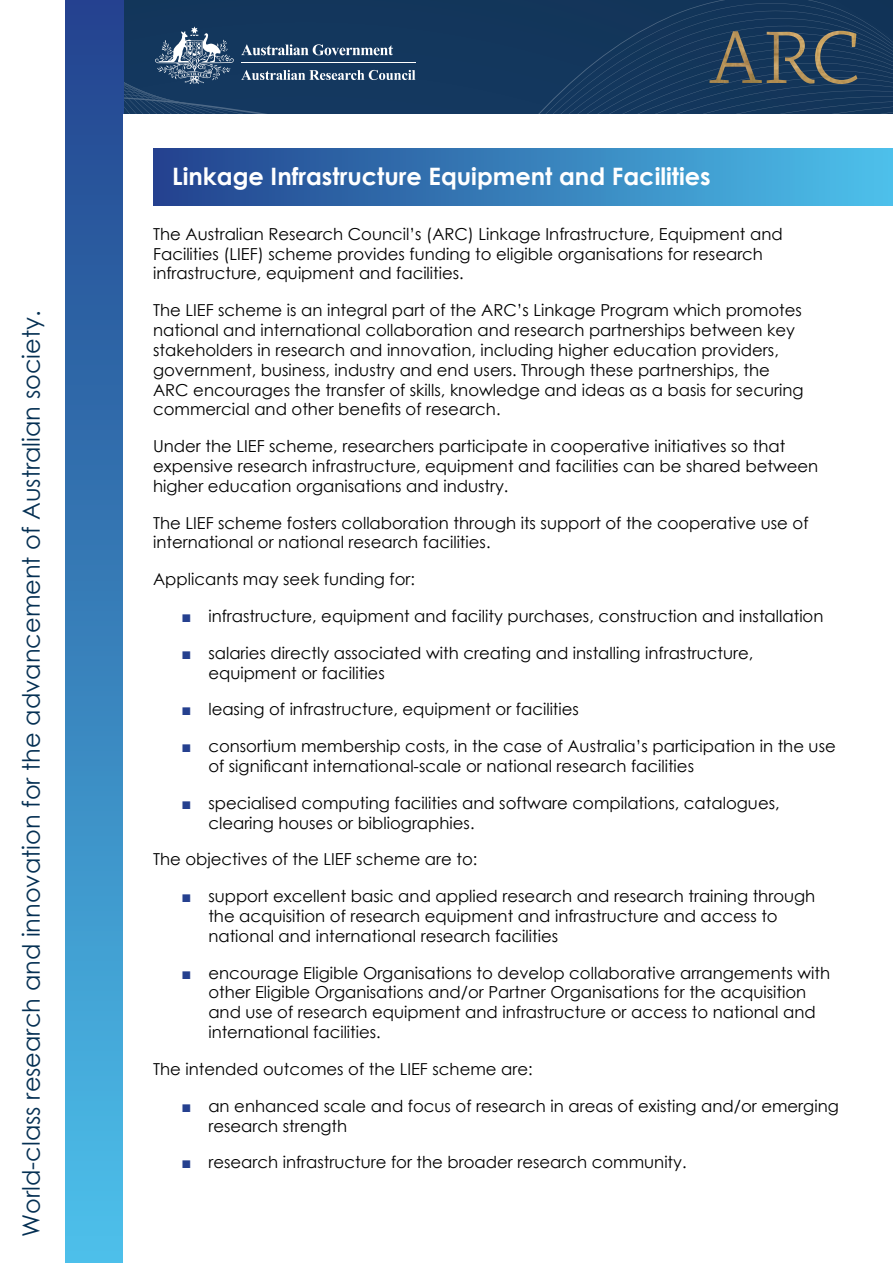
<style>
.page{position:relative;width:893px;height:1263px;background:#fff}
.page>*{position:absolute;margin:0;border:0;box-sizing:border-box;transform-origin:0 0}
.t1{font:24px "Century Gothic";color:#053053}
.t2{font:700 24px "Century Gothic";color:#fff}
.t3{font:16.5px/19.8px "Century Gothic";color:#000}
.s1{color:#25408f}
</style>
<div class="page">
<div style="left:123px;top:0;width:770px;height:114px;background:#13365c"></div>
<svg style="left:155px;top:26px;width:79px;height:58px;background:#486482"></svg>
<hr style="left:241px;top:62px;width:174px;height:1px;background:#fff">
<svg style="left:241px;top:70px;width:174px;height:10px;background:#657d96"></svg>
<svg style="left:241px;top:44px;width:152px;height:11px"></svg>
<div style="left:66px;top:0;width:57px;height:1263px;background:linear-gradient(to bottom,#22418d,#4dbfe9)"></div>
<div style="left:153px;top:148px;width:740px;height:58px;background:linear-gradient(to right,#22418c,#4dc0ea)"></div>
<img style="left:709px;top:31px;width:148px;height:53px">
<p class="t1" style="left:14px;top:1237px;width:928px;rotate:-90deg">World-class research and innovation for the advancement of Australian society.</p>
<p class="t2" style="left:172px;top:158px;width:540px">Linkage Infrastructure Equipment and Facilities</p>
<p class="t3" style="left:153px;top:224px;width:631px">The Australian Research Council’s (ARC) Linkage Infrastructure, Equipment and<br>Facilities (LIEF) scheme provides funding to eligible organisations for research infrastructure, equipment and facilities.</p>
<p class="t3" style="left:153px;top:300px;width:652px">The LIEF scheme is an integral part of the ARC’s Linkage Program which promotes national and international collaboration and research partnerships between key stakeholders in research and innovation, including higher education providers, government, business, industry and end users. Through these partnerships, the ARC encourages the transfer of skills, knowledge and ideas as a basis for securing commercial and other benefits of research.</p>
<p class="t3" style="left:153px;top:436px;width:667px">Under the LIEF scheme, researchers participate in cooperative initiatives so that expensive research infrastructure, equipment and facilities can be shared between higher education organisations and industry.</p>
<p class="t3" style="left:153px;top:512px;width:657px">The LIEF scheme fosters collaboration through its support of the cooperative use of international or national research facilities.</p>
<p class="t3" style="left:153px;top:569px;width:263px">Applicants may seek funding for:</p>
<p class="t3" style="left:181px;top:606px;width:644px"><span class="s1">■</span> infrastructure, equipment and facility purchases, construction and installation</p>
<p class="t3" style="left:208px;top:643px;width:547px;text-indent:-27px"><span class="s1">■</span> salaries directly associated with creating and installing infrastructure, equipment or facilities</p>
<p class="t3" style="left:181px;top:699px;width:399px"><span class="s1">■</span> leasing of infrastructure, equipment or facilities</p>
<p class="t3" style="left:208px;top:736px;width:629px;text-indent:-27px"><span class="s1">■</span> consortium membership costs, in the case of Australia’s participation in the use of significant international-scale or national research facilities</p>
<p class="t3" style="left:208px;top:793px;width:573px;text-indent:-27px"><span class="s1">■</span> specialised computing facilities and software compilations, catalogues, clearing houses or bibliographies.</p>
<p class="t3" style="left:153px;top:849px;width:326px">The objectives of the LIEF scheme are to:</p>
<p class="t3" style="left:208px;top:886px;width:608px;text-indent:-27px"><span class="s1">■</span> support excellent basic and applied research and research training through the acquisition of research equipment and infrastructure and access to national and international research facilities</p>
<p class="t3" style="left:208px;top:962px;width:623px;text-indent:-27px"><span class="s1">■</span> encourage Eligible Organisations to develop collaborative arrangements with other Eligible Organisations and/or Partner Organisations for the acquisition and use of research equipment and infrastructure or access to national and international facilities.</p>
<p class="t3" style="left:153px;top:1059px;width:381px">The intended outcomes of the LIEF scheme are:</p>
<p class="t3" style="left:208px;top:1095px;width:632px;text-indent:-27px"><span class="s1">■</span> an enhanced scale and focus of research in areas of existing and/or emerging research strength</p>
<p class="t3" style="left:181px;top:1152px;width:507px"><span class="s1">■</span> research infrastructure for the broader research community.</p>
</div>
